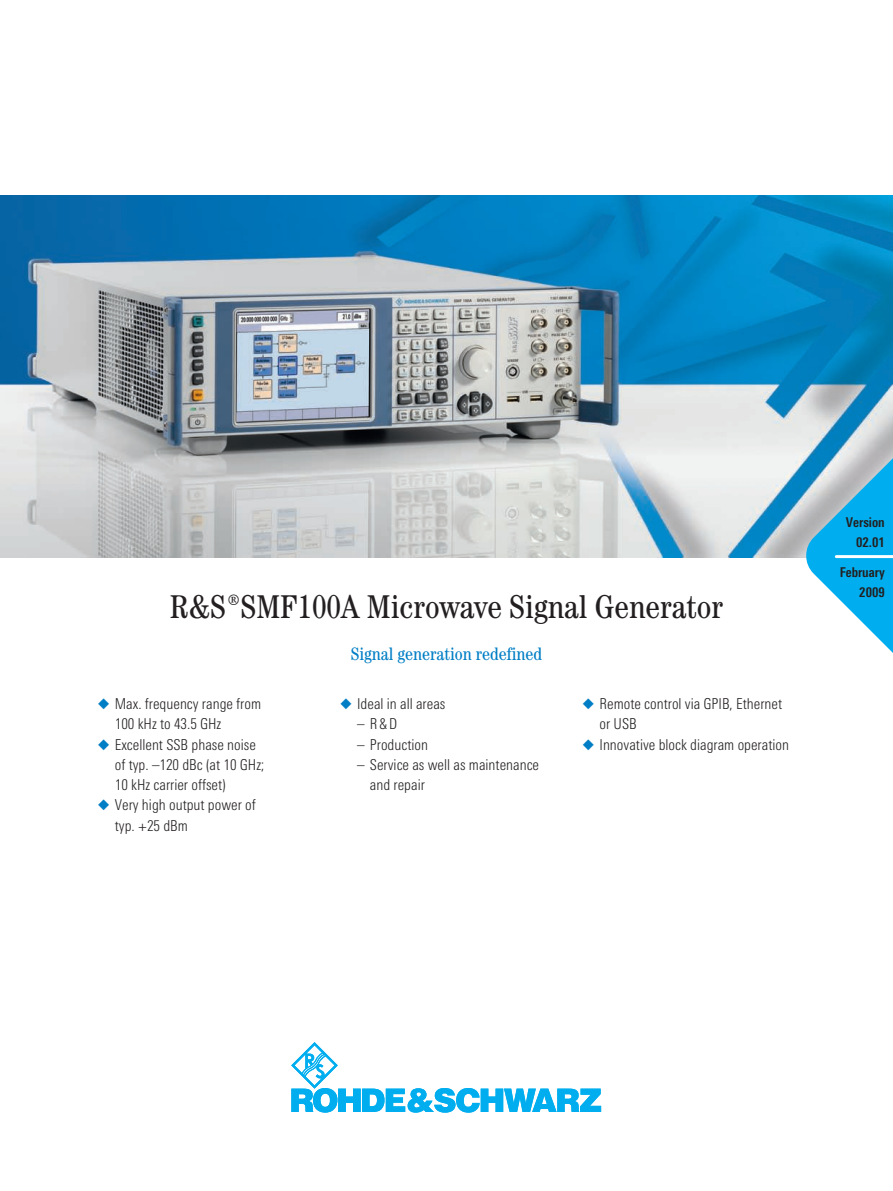
<style>
.page{position:relative;width:893px;height:1191px;background:#fff}
.page>*{position:absolute;margin:0;border:0;box-sizing:border-box;transform-origin:0 0}
.t1{font:condensed 33px "Century";color:#231f20}
.t2{font:condensed 18px "Century";color:#007ec5}
.t3{font:300 15px/20.2px "RS Univers Cond";color:#231f20}
.t4{font:700 13.5px/20.2px "RS Univers Cond";color:#231f20;text-align:right}
.s1{color:#007ec5}
</style>
<div class="page">
<img style="left:0;top:196px;width:893px;height:361px">
<svg style="left:804px;top:446px;width:89px;height:207px"></svg>
<hr style="left:836px;top:555px;width:57px;height:3px;background:#fff">
<svg style="left:291px;top:1042px;width:310px;height:70px"></svg>
<h1 class="t1" style="left:170px;top:587px;width:555px">¸SMF100A Microwave Signal Generator</h1>
<p class="t2" style="left:351px;top:643px;width:193px">Signal generation redefined</p>
<p class="t3" style="left:115px;top:693px;width:148px;text-indent:-17px"><span class="s1">◆</span> Max. frequency range from<br>100 kHz to 43.5 GHz</p>
<p class="t3" style="left:115px;top:734px;width:151px;text-indent:-17px"><span class="s1">◆</span> Excellent SSB phase noise of typ. –120 dBc (at 10 GHz;<br>10 kHz carrier offset)</p>
<p class="t3" style="left:115px;top:795px;width:142px;text-indent:-17px"><span class="s1">◆</span> Very high output power of typ. +25 dBm</p>
<p class="t3" style="left:340px;top:693px;width:107px"><span class="s1">◆</span> Ideal in all areas</p>
<p class="t3" style="left:357px;top:714px;width:42px">– R&amp;D</p>
<p class="t3" style="left:357px;top:734px;width:72px">– Production</p>
<p class="t3" style="left:370px;top:754px;width:171px;text-indent:-13px">– Service as well as maintenance and repair</p>
<p class="t3" style="left:600px;top:693px;width:184px;text-indent:-17px"><span class="s1">◆</span> Remote control via GPIB, Ethernet or USB</p>
<p class="t3" style="left:583px;top:734px;width:208px"><span class="s1">◆</span> Innovative block diagram operation</p>
<p class="t4" style="left:846px;top:511px;width:40px">Version<br>02.01</p>
<p class="t4" style="left:840px;top:562px;width:47px">February<br>2009</p>
</div>
